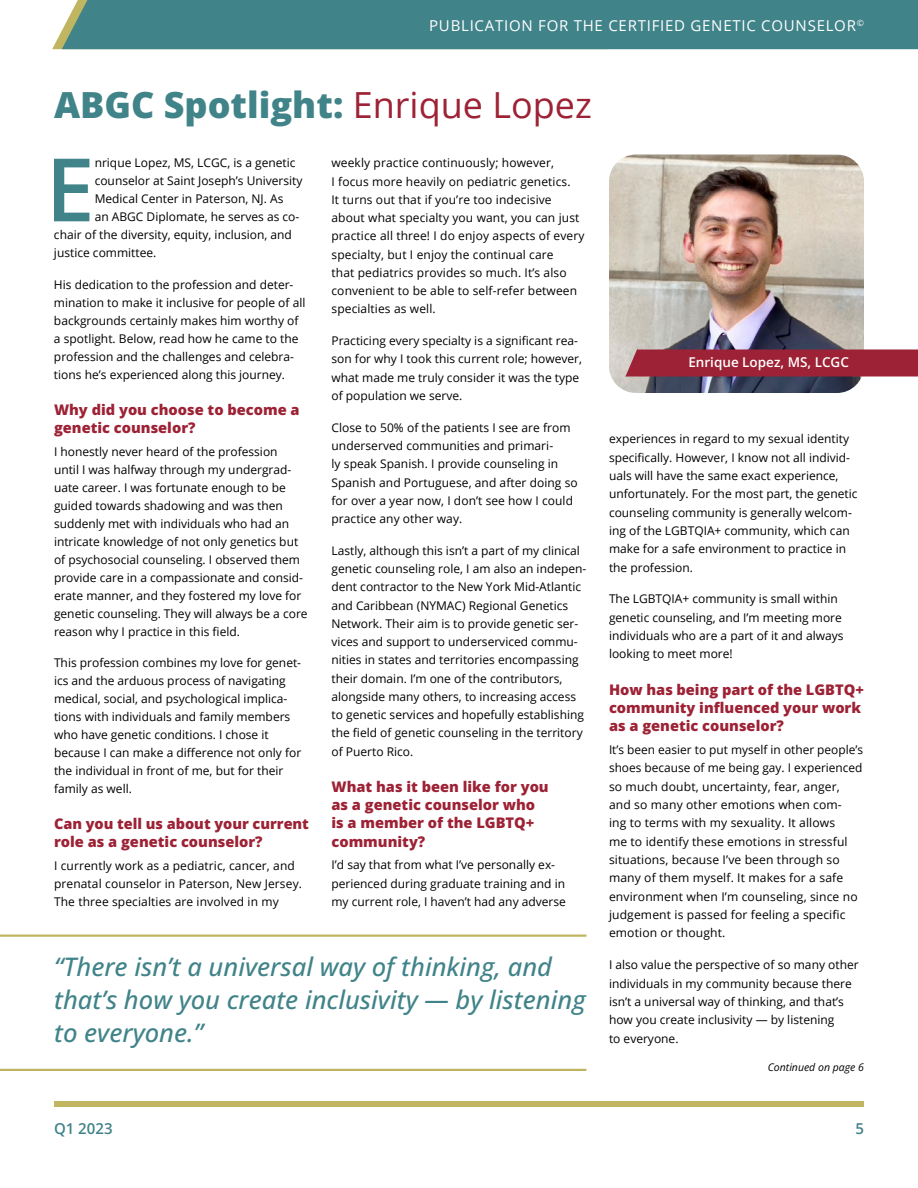
<style>
.page{position:relative;width:918px;height:1188px;background:#fff}
.page>*{position:absolute;margin:0;border:0;box-sizing:border-box;transform-origin:0 0}
.t1{font:600 87.6px "Open Sans";color:#408389}
.t2{font:800 36px "Open Sans";color:#408389}
.t3{font:italic 500 25.5px/33px "Open Sans";color:#408389}
.t4{font:15px "Open Sans";letter-spacing:.05em;color:#fff}
.t5{font:600 15px "Open Sans";color:#408389}
.t6{font:800 14.7px/18.3px "Open Sans";color:#9d2235}
.t7{font:600 13.5px "Open Sans";color:#fff}
.t8{font:12px/18.3px "Open Sans";color:#000}
.t9{font:italic 10.5px "Open Sans";color:#000}
.s1{font-weight:400;color:#9d2235}
</style>
<div class="page">
<div style="left:54px;top:1101px;width:810px;height:6px;background:#c0b661"></div>
<div style="left:52px;top:0;width:866px;height:49px;background:#408389"></div>
<img style="left:609px;top:154px;width:255px;height:239px">
<div style="left:625px;top:350px;width:293px;height:27px;background:#9d2235"></div>
<hr style="left:0;top:934px;width:587px;height:3px;background:#c0b661">
<hr style="left:0;top:1069px;width:587px;height:2px;background:#c0b661">
<p class="t4" style="left:429px;top:15px;width:436px">PUBLICATION FOR THE CERTIFIED GENETIC COUNSELOR<sup>©</sup></p>
<h2 class="t2" style="left:54px;top:80px;width:539px">ABGC Spotlight: <span class="s1">Enrique Lopez</span></h2>
<h1 class="t1" style="left:46px;top:130px;width:50px">E</h1>
<p class="t8" style="left:95px;top:154px;width:202px">nrique Lopez, MS, LCGC, is a genetic</p>
<p class="t8" style="left:95px;top:172px;width:209px">counselor at Saint Joseph’s University</p>
<p class="t8" style="left:95px;top:190px;width:190px">Medical Center in Paterson, NJ. As</p>
<p class="t8" style="left:95px;top:208px;width:206px">an ABGC Diplomate, he serves as co-</p>
<p class="t8" style="left:54px;top:226px;width:240px">chair of the diversity, equity, inclusion, and</p>
<p class="t8" style="left:54px;top:244px;width:104px">justice committee.</p>
<p class="t8" style="left:54px;top:275px;width:253px">His dedication to the profession and deter&shy;mination to make it inclusive for people of all backgrounds certainly makes him worthy of a spotlight. Below, read how he came to the profession and the challenges and celebra&shy;tions he’s experienced along this journey.</p>
<p class="t6" style="left:54px;top:400px;width:247px">Why did you choose to become a genetic counselor?</p>
<p class="t8" style="left:54px;top:442px;width:255px">I honestly never heard of the profession<br>until I was halfway through my undergrad&shy;uate career. I was fortunate enough to be guided towards shadowing and was then suddenly met with individuals who had an intricate knowledge of not only genetics but of psychosocial counseling. I observed them provide care in a compassionate and consid&shy;erate manner, and they fostered my love for genetic counseling. They will always be a core reason why I practice in this field.</p>
<p class="t8" style="left:54px;top:654px;width:249px">This profession combines my love for genet&shy;ics and the arduous process of navigating medical, social, and psychological implica&shy;tions with individuals and family members who have genetic conditions. I chose it because I can make a difference not only for the individual in front of me, but for their family as well.</p>
<p class="t6" style="left:54px;top:815px;width:256px">Can you tell us about your current role as a genetic counselor?</p>
<p class="t8" style="left:54px;top:856px;width:250px">I currently work as a pediatric, cancer, and prenatal counselor in Paterson, New Jersey.<br>The three specialties are involved in my</p>
<p class="t8" style="left:332px;top:154px;width:255px">weekly practice continuously; however,<br>I focus more heavily on pediatric genetics.<br>It turns out that if you’re too indecisive about what specialty you want, you can just practice all three! I do enjoy aspects of every specialty, but I enjoy the continual care<br>that pediatrics provides so much. It’s also convenient to be able to self-refer between specialties as well.</p>
<p class="t8" style="left:332px;top:331px;width:252px">Practicing every specialty is a significant rea&shy;son for why I took this current role; however, what made me truly consider it was the type of population we serve.</p>
<p class="t8" style="left:332px;top:418px;width:248px">Close to 50% of the patients I see are from underserved communities and primari-<br>ly speak Spanish. I provide counseling in Spanish and Portuguese, and after doing so for over a year now, I don’t see how I could practice any other way.</p>
<p class="t8" style="left:332px;top:541px;width:256px">Lastly, although this isn’t a part of my clinical genetic counseling role, I am also an indepen&shy;dent contractor to the New York Mid-Atlantic and Caribbean (NYMAC) Regional Genetics Network. Their aim is to provide genetic ser&shy;vices and support to underserviced commu&shy;nities in states and territories encompassing their domain. I’m one of the contributors, alongside many others, to increasing access to genetic services and hopefully establishing the field of genetic counseling in the territory of Puerto Rico.</p>
<p class="t6" style="left:332px;top:777px;width:219px">What has it been like for you as a genetic counselor who is a member of the LGBTQ+ community?</p>
<p class="t8" style="left:332px;top:856px;width:236px">I’d say that from what I’ve personally ex&shy;perienced during graduate training and in my current role, I haven’t had any adverse</p>
<h3 class="t3" style="left:54px;top:949px;width:533px">“There isn’t a universal way of thinking, and that’s how you create inclusivity — by listening to everyone.”</h3>
<p class="t7" style="left:688px;top:353px;width:162px">Enrique Lopez, MS, LCGC</p>
<p class="t8" style="left:609px;top:430px;width:250px">experiences in regard to my sexual identity specifically. However, I know not all individ&shy;uals will have the same exact experience, unfortunately. For the most part, the genetic counseling community is generally welcom&shy;ing of the LGBTQIA+ community, which can make for a safe environment to practice in the profession.</p>
<p class="t8" style="left:609px;top:590px;width:236px">The LGBTQIA+ community is small within genetic counseling, and I’m meeting more individuals who are a part of it and always looking to meet more!</p>
<p class="t6" style="left:609px;top:680px;width:256px">How has being part of the LGBTQ+ community influenced your work as a genetic counselor?</p>
<p class="t8" style="left:609px;top:740px;width:256px">It’s been easier to put myself in other people’s shoes because of me being gay. I experienced so much doubt, uncertainty, fear, anger, and so many other emotions when com-<br>ing to terms with my sexuality. It allows<br>me to identify these emotions in stressful situations, because I’ve been through so many of them myself. It makes for a safe environment when I’m counseling, since no judgement is passed for feeling a specific emotion or thought.</p>
<p class="t8" style="left:609px;top:955px;width:251px">I also value the perspective of so many other individuals in my community because there isn’t a universal way of thinking, and that’s how you create inclusivity — by listening<br>to everyone.</p>
<p class="t9" style="left:768px;top:1060px;width:98px">Continued on page 6</p>
<p class="t5" style="left:54px;top:1118px;width:60px">Q1 2023</p>
<p class="t5" style="left:855px;top:1118px;width:10px">5</p>
</div>
